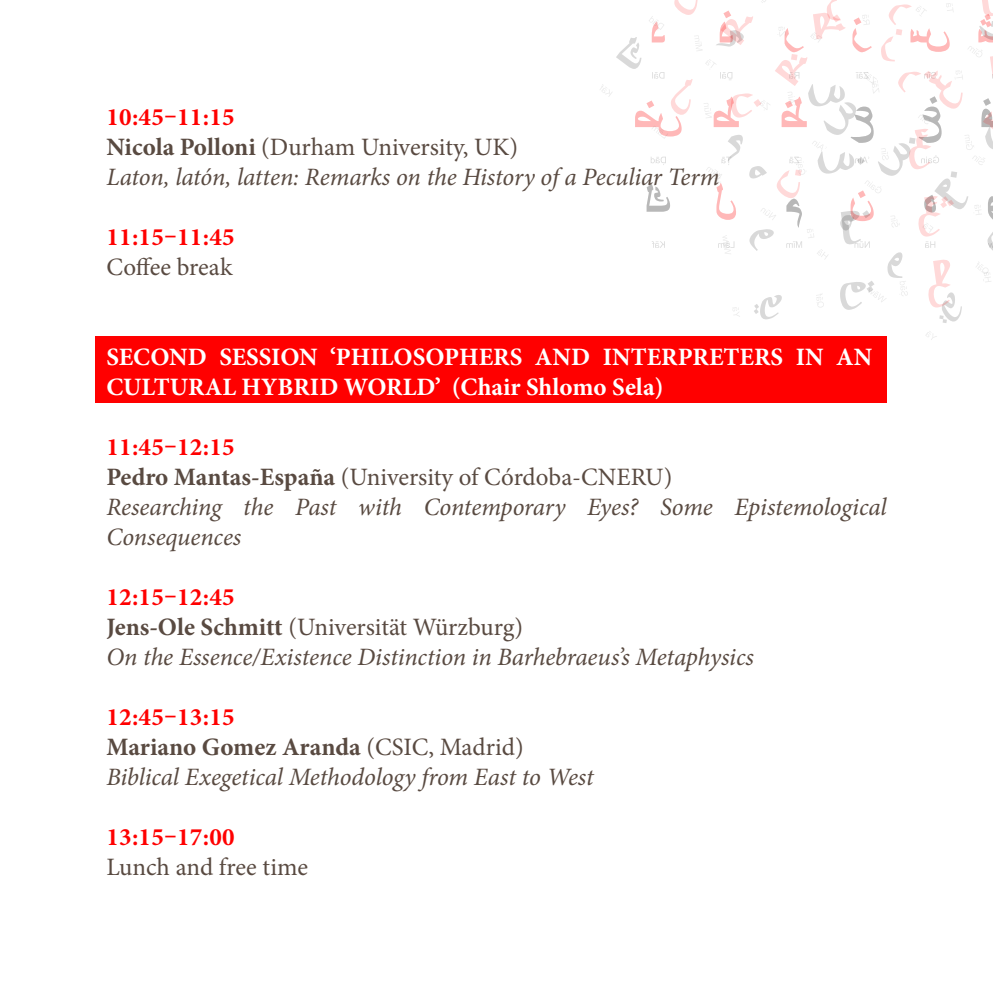
<style>
.page{position:relative;width:993px;height:993px;background:#fff}
.page>*{position:absolute;margin:0;border:0;box-sizing:border-box;transform-origin:0 0}
.Normal__Web{font:italic 25px/30px "Minion Pro";letter-spacing:-.005em;color:#594a41}
.Normal__Web-2{font:25px "Minion Pro";letter-spacing:-.005em;color:#594a41}
.Normal__Web-3{font:700 25px/30px "Minion Pro";color:#fff}
.Normal__Web-4{font:700 25px "Minion Pro";letter-spacing:.01em;color:#f00}
.Normal__Web-5{font:700 25px "Minion Pro";color:#594a41}
.s1{font-weight:700}
.s2{font-weight:400}
</style>
<div class="page">
<svg style="left:616px;top:0;width:341px;height:323px"></svg>
<svg style="left:675px;top:0;width:35px;height:317px"></svg>
<svg style="left:710px;top:0;width:282px;height:320px"></svg>
<div style="left:95px;top:337px;width:791px;height:66px;background:#f00"></div>
<p class="Normal__Web-4" style="left:106px;top:99px;width:129px">10:45–11:15</p>
<p class="Normal__Web-2" style="left:106px;top:130px;width:413px"><span class="s1">Nicola Polloni</span> (Durham University, UK)</p>
<p class="Normal__Web" style="left:106px;top:161px;width:614px">Laton, latón, latten: Remarks on the History of a Peculiar Term</p>
<p class="Normal__Web-4" style="left:106px;top:219px;width:129px">11:15–11:45</p>
<p class="Normal__Web-2" style="left:106px;top:250px;width:127px">Coffee break</p>
<p class="Normal__Web-3" style="left:106px;top:341px;width:767px">SECOND SESSION ‘PHILOSOPHERS AND INTERPRETERS IN AN<br>CULTURAL HYBRID WORLD’ (Chair Shlomo Sela)</p>
<p class="Normal__Web-4" style="left:106px;top:429px;width:129px">11:45–12:15</p>
<p class="Normal__Web-2" style="left:106px;top:460px;width:567px"><span class="s1">Pedro Mantas-España</span> (University of Córdoba-CNERU)</p>
<p class="Normal__Web" style="left:106px;top:491px;width:781px">Researching the Past with Contemporary Eyes? Some Epistemological<br>Consequences</p>
<p class="Normal__Web-4" style="left:106px;top:579px;width:129px">12:15–12:45</p>
<p class="Normal__Web-2" style="left:106px;top:610px;width:418px"><span class="s1">Jens-Ole Schmitt</span> (Universität Würzburg)</p>
<p class="Normal__Web" style="left:106px;top:641px;width:649px">On the Essence/Existence Distinction in Barhebraeus’s Metaphysics</p>
<p class="Normal__Web-4" style="left:106px;top:699px;width:129px">12:45–13:15</p>
<p class="Normal__Web-5" style="left:106px;top:729px;width:419px">Mariano Gomez Aranda <span class="s2">(CSIC, Madrid)</span></p>
<p class="Normal__Web" style="left:106px;top:761px;width:489px">Biblical Exegetical Methodology from East to West</p>
<p class="Normal__Web-4" style="left:106px;top:819px;width:129px">13:15–17:00</p>
<p class="Normal__Web-2" style="left:106px;top:850px;width:203px">Lunch and free time</p>
</div>
